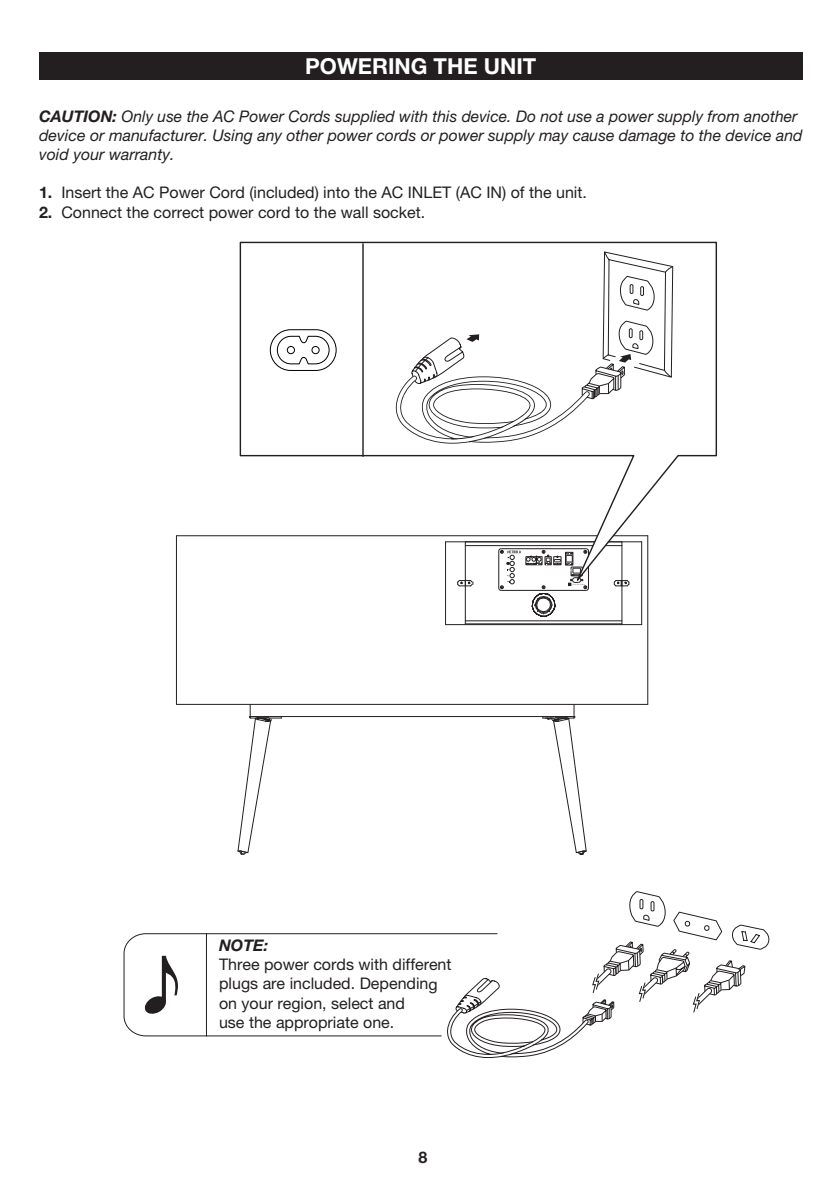
<style>
.page{position:relative;width:840px;height:1191px;background:#fff}
.page>*{position:absolute;margin:0;border:0;box-sizing:border-box;transform-origin:0 0}
.t1{font:700 22px "Helvetica Neue LT Std";color:#fff}
.t2{font:16px/19.2px "Helvetica Neue LT Std";color:#231f20}
.t3{font:italic 16px/19.2px "Helvetica Neue LT Std";color:#231f20}
.t4{font:italic 700 16px "Helvetica Neue LT Std";color:#231f20}
.t5{font:700 16px "Helvetica Neue LT Std";color:#231f20}
.s1{font-weight:700}
</style>
<div class="page">
<svg style="left:123px;top:891px;width:646px;height:167px"></svg>
<div style="left:39px;top:53px;width:763px;height:27px;background:#231f20"></div>
<hr style="left:176px;top:536px;width:1px;height:168px;background:#231f20">
<hr style="left:249px;top:716px;width:325px;height:1px;background:#231f20">
<hr style="left:176px;top:704px;width:471px;height:1px;background:#231f20">
<hr style="left:445px;top:624px;width:196px;height:1px;background:#231f20">
<hr style="left:445px;top:542px;width:1px;height:82px;background:#231f20">
<hr style="left:464px;top:542px;width:1px;height:82px;background:#231f20">
<hr style="left:176px;top:535px;width:471px;height:1px;background:#231f20">
<hr style="left:621px;top:542px;width:1px;height:82px;background:#231f20">
<hr style="left:641px;top:542px;width:1px;height:82px;background:#231f20">
<hr style="left:647px;top:536px;width:1px;height:168px;background:#231f20">
<svg style="left:237px;top:704px;width:45px;height:150px"></svg>
<svg style="left:542px;top:704px;width:45px;height:150px"></svg>
<hr style="left:465px;top:623px;width:156px;height:1px;background:#231f20">
<hr style="left:465px;top:620px;width:156px;height:1px;background:#231f20">
<svg style="left:498px;top:589px;width:90px;height:27px"></svg>
<svg style="left:239px;top:241px;width:478px;height:348px"></svg>
<svg style="left:269px;top:329px;width:68px;height:42px"></svg>
<svg style="left:395px;top:251px;width:278px;height:192px"></svg>
<hr style="left:362px;top:243px;width:1px;height:214px;background:#231f20">
<h1 class="t1" style="left:305px;top:53px;width:232px">POWERING THE UNIT</h1>
<p class="t3" style="left:39px;top:106px;width:764px"><span class="s1">CAUTION:</span> Only use the AC Power Cords supplied with this device. Do not use a power supply from another device or manufacturer. Using any other power cords or power supply may cause damage to the device and void your warranty.</p>
<p class="t2" style="left:39px;top:183px;width:549px"><span class="s1">1.</span> Insert the AC Power Cord (included) into the AC INLET (AC IN) of the unit.</p>
<p class="t2" style="left:39px;top:202px;width:387px"><span class="s1">2.</span> Connect the correct power cord to the wall socket.</p>
<p class="t4" style="left:219px;top:935px;width:51px">NOTE:</p>
<p class="t2" style="left:219px;top:954px;width:234px">Three power cords with different plugs are included. Depending on your region, select and<br>use the appropriate one.</p>
<p class="t5" style="left:418px;top:1147px;width:10px">8</p>
</div>
